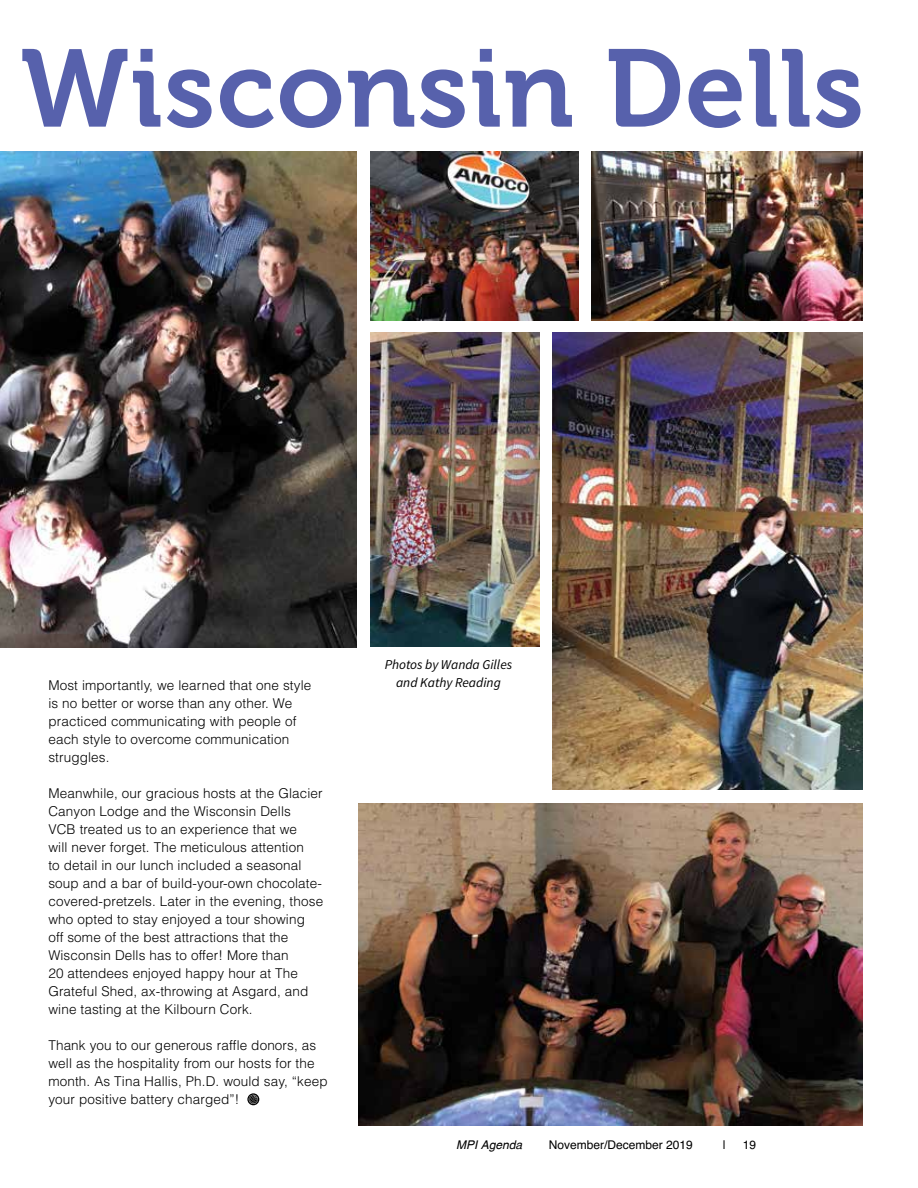
<style>
.page{position:relative;width:918px;height:1188px;background:#fff}
.page>*{position:absolute;margin:0;border:0;box-sizing:border-box;transform-origin:0 0}
.t1{font:109.5px "Museo 700";letter-spacing:.01em;color:#5761ac}
.t2{font:300 13.5px/18px "Helvetica";letter-spacing:.01em;color:#000}
.t3{font:italic 13.5px "Source Sans Pro";color:#000}
.t4{font:12px "Helvetica";color:#000}
.t5{font:italic 12px "Helvetica cyr";color:#000}
</style>
<div class="page">
<img style="left:553px;top:332px;width:310px;height:457px">
<img style="left:591px;top:152px;width:272px;height:168px">
<img style="left:359px;top:803px;width:504px;height:322px">
<img style="left:0;top:152px;width:356px;height:496px">
<img style="left:371px;top:152px;width:208px;height:168px">
<img style="left:371px;top:332px;width:169px;height:314px">
<svg style="left:247px;top:1093px;width:12px;height:12px"></svg>
<h1 class="t1" style="left:21px;top:28px;width:845px">Wisconsin Dells</h1>
<p class="t3" style="left:385px;top:656px;width:129px">Photos by Wanda Gilles</p>
<p class="t2" style="left:48px;top:676px;width:265px">Most importantly, we learned that one style</p>
<p class="t3" style="left:396px;top:674px;width:106px">and Kathy Reading</p>
<p class="t2" style="left:48px;top:694px;width:250px">is no better or worse than any other. We practiced communicating with people of each style to overcome communication struggles.</p>
<p class="t2" style="left:48px;top:784px;width:276px">Meanwhile, our gracious hosts at the Glacier Canyon Lodge and the Wisconsin Dells<br>VCB treated us to an experience that we<br>will never forget. The meticulous attention<br>to detail in our lunch included a seasonal soup and a bar of build-your-own chocolate&shy;covered-pretzels. Later in the evening, those who opted to stay enjoyed a tour showing off some of the best attractions that the Wisconsin Dells has to offer! More than<br>20 attendees enjoyed happy hour at The Grateful Shed, ax-throwing at Asgard, and wine tasting at the Kilbourn Cork.</p>
<p class="t2" style="left:48px;top:1036px;width:281px">Thank you to our generous raffle donors, as well as the hospitality from our hosts for the month. As Tina Hallis, Ph.D. would say, “keep your positive battery charged”!</p>
<p class="t5" style="left:456px;top:1139px;width:68px">MPI Agenda</p>
<p class="t4" style="left:549px;top:1136px;width:146px">November/December 2019</p>
<p class="t4" style="left:723px;top:1136px;width:5px">|</p>
<p class="t4" style="left:743px;top:1136px;width:15px">19</p>
</div>
